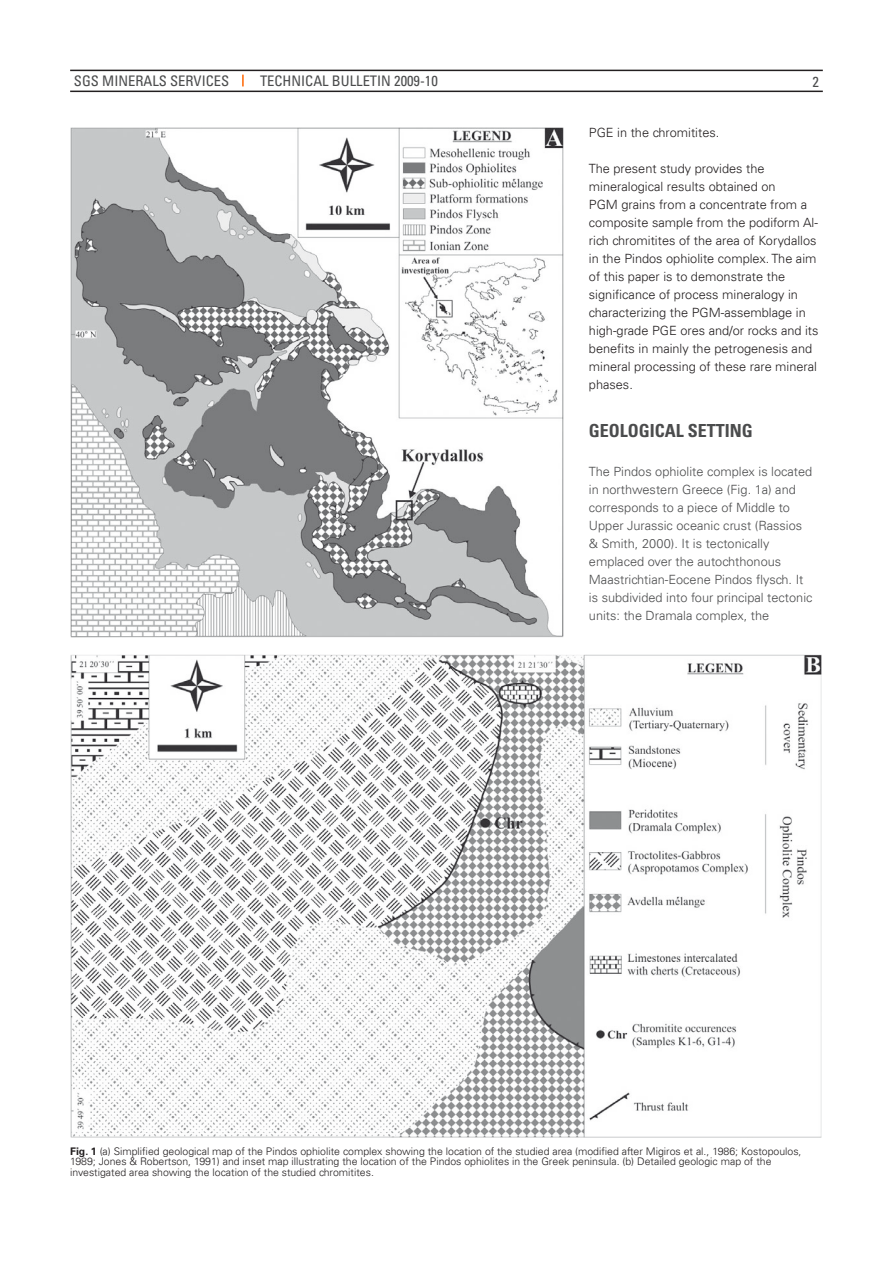
<style>
.page{position:relative;width:893px;height:1263px;background:#fff}
.page>*{position:absolute;margin:0;border:0;box-sizing:border-box;transform-origin:0 0}
.t1{font:700 condensed 18px "Univers LT";color:#4b4c4d}
.t2{font:condensed 14.55px "Univers LT";color:#4b4c4d}
.t3{font:300 12.75px/18px "Univers LT";color:#231f20}
.t4{font:300 12.75px/18px "Univers LT";color:#4b4c4d}
.t5{font:300 10.5px/10.5px "Univers LT";color:#231f20}
.s1{font-weight:700}
</style>
<div class="page">
<svg style="left:242px;top:75px;width:2px;height:11px"></svg>
<img style="left:70px;top:128px;width:493px;height:510px">
<img style="left:70px;top:655px;width:752px;height:483px">
<hr style="left:70px;top:70px;width:753px;height:1px;background:#231f20">
<hr style="left:70px;top:91px;width:753px;height:1px;background:#231f20">
<p class="t2" style="left:74px;top:72px;width:157px">SGS MINERALS SERVICES</p>
<p class="t2" style="left:260px;top:72px;width:179px">TECHNICAL BULLETIN 2009-10</p>
<p class="t2" style="left:813px;top:72px;width:8px">2</p>
<p class="t3" style="left:589px;top:123px;width:132px">PGE in the chromitites.</p>
<p class="t3" style="left:589px;top:159px;width:230px">The present study provides the mineralogical results obtained on<br>PGM grains from a concentrate from a composite sample from the podiform Al&shy;rich chromitites of the area of Korydallos in the Pindos ophiolite complex. The aim of this paper is to demonstrate the</p>
<p class="t3" style="left:589px;top:285px;width:231px">significance of process mineralogy in characterizing the PGM-assemblage in high-grade PGE ores and/or rocks and its benefits in mainly the petrogenesis and mineral processing of these rare mineral phases.</p>
<p class="t1" style="left:589px;top:419px;width:165px">GEOLOGICAL SETTING</p>
<p class="t4" style="left:589px;top:462px;width:225px">The Pindos ophiolite complex is located in northwestern Greece (Fig. 1a) and corresponds to a piece of Middle to Upper Jurassic oceanic crust (Rassios</p>
<p class="t4" style="left:589px;top:534px;width:216px">&amp; Smith, 2000). It is tectonically emplaced over the autochthonous<br>Maastrichtian-Eocene Pindos flysch. It</p>
<p class="t4" style="left:589px;top:588px;width:225px">is subdivided into four principal tectonic units: the Dramala complex, the</p>
<p class="t5" style="left:70px;top:1146px;width:733px"><span class="s1">Fig. 1</span> (a) Simplified geological map of the Pindos ophiolite complex showing the location of the studied area (modified after Migiros et al., 1986; Kostopoulos,<br>1989; Jones &amp; Robertson, 1991) and inset map illustrating the location of the Pindos ophiolites in the Greek peninsula. (b) Detailed geologic map of the investigated area showing the location of the studied chromitites.</p>
</div>
